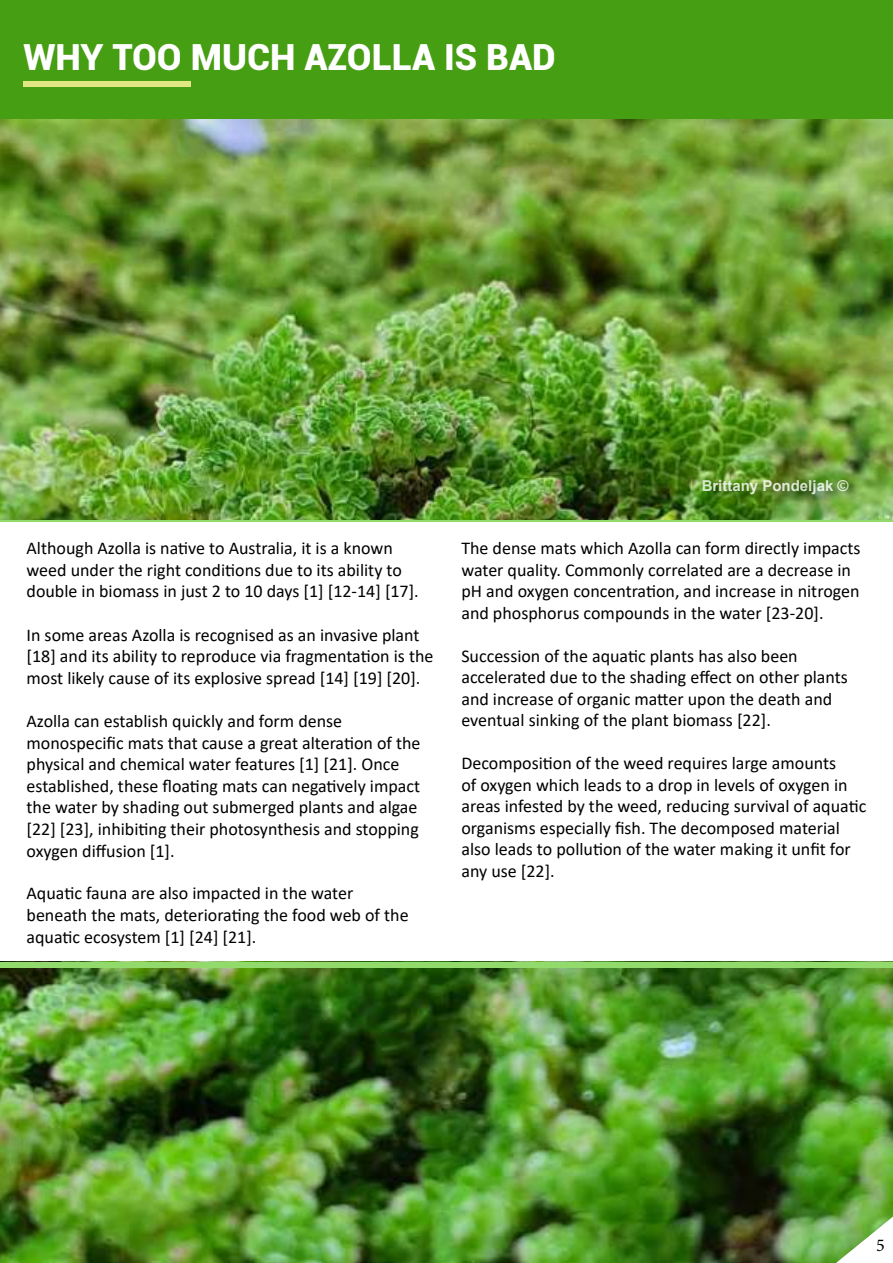
<style>
.page{position:relative;width:893px;height:1263px;background:#fff}
.page>*{position:absolute;margin:0;border:0;box-sizing:border-box;transform-origin:0 0}
.t1{font:900 36px "Roboto";color:#fff}
.t2{font:18px/21.6px "Calibri";color:#000}
.t3{font:18px "Minion Pro";color:#000}
.t4{font:700 15px "Arial";color:#fff}
</style>
<div class="page">
<div style="left:0;top:0;width:893px;height:121px;background:#469e13"></div>
<div style="left:23px;top:81px;width:168px;height:6px;background:#e0e783"></div>
<img style="left:0;top:120px;width:892px;height:1143px">
<svg style="left:836px;top:1216px;width:57px;height:47px"></svg>
<div style="left:0;top:521px;width:893px;height:6px;background:#93da6c"></div>
<div style="left:0;top:962px;width:893px;height:6px;background:#93da6c"></div>
<div style="left:703px;top:477px;width:162px;height:29px;background:#000;opacity:.75"></div>
<div style="left:0;top:522px;width:893px;height:438px;background:#fff"></div>
<h1 class="t1" style="left:23px;top:36px;width:534px">WHY TOO MUCH AZOLLA IS BAD</h1>
<p class="t2" style="left:27px;top:537px;width:394px">Although Azolla is native to Australia, it is a known weed under the right conditions due to its ability to double in biomass in just 2 to 10 days [1] [12-14] [17].</p>
<p class="t2" style="left:27px;top:623px;width:408px">In some areas Azolla is recognised as an invasive plant [18] and its ability to reproduce via fragmentation is the most likely cause of its explosive spread [14] [19] [20].</p>
<p class="t2" style="left:27px;top:710px;width:395px">Azolla can establish quickly and form dense monospecific mats that cause a great alteration of the physical and chemical water features [1] [21]. Once established, these floating mats can negatively impact the water by shading out submerged plants and algae [22] [23], inhibiting their photosynthesis and stopping oxygen diffusion [1].</p>
<p class="t2" style="left:27px;top:882px;width:384px">Aquatic fauna are also impacted in the water beneath the mats, deteriorating the food web of the aquatic ecosystem [1] [24] [21].</p>
<p class="t4" style="left:702px;top:480px;width:148px">Brittany Pondeljak ©</p>
<p class="t2" style="left:461px;top:537px;width:401px">The dense mats which Azolla can form directly impacts water quality. Commonly correlated are a decrease in pH and oxygen concentration, and increase in nitrogen and phosphorus compounds in the water [23-20].</p>
<p class="t2" style="left:461px;top:644px;width:388px">Succession of the aquatic plants has also been accelerated due to the shading effect on other plants and increase of organic matter upon the death and eventual sinking of the plant biomass [22].</p>
<p class="t2" style="left:461px;top:752px;width:406px">Decomposition of the weed requires large amounts<br>of oxygen which leads to a drop in levels of oxygen in areas infested by the weed, reducing survival of aquatic organisms especially fish. The decomposed material also leads to pollution of the water making it unfit for any use [22].</p>
<p class="t3" style="left:876px;top:1234px;width:10px">5</p>
</div>
